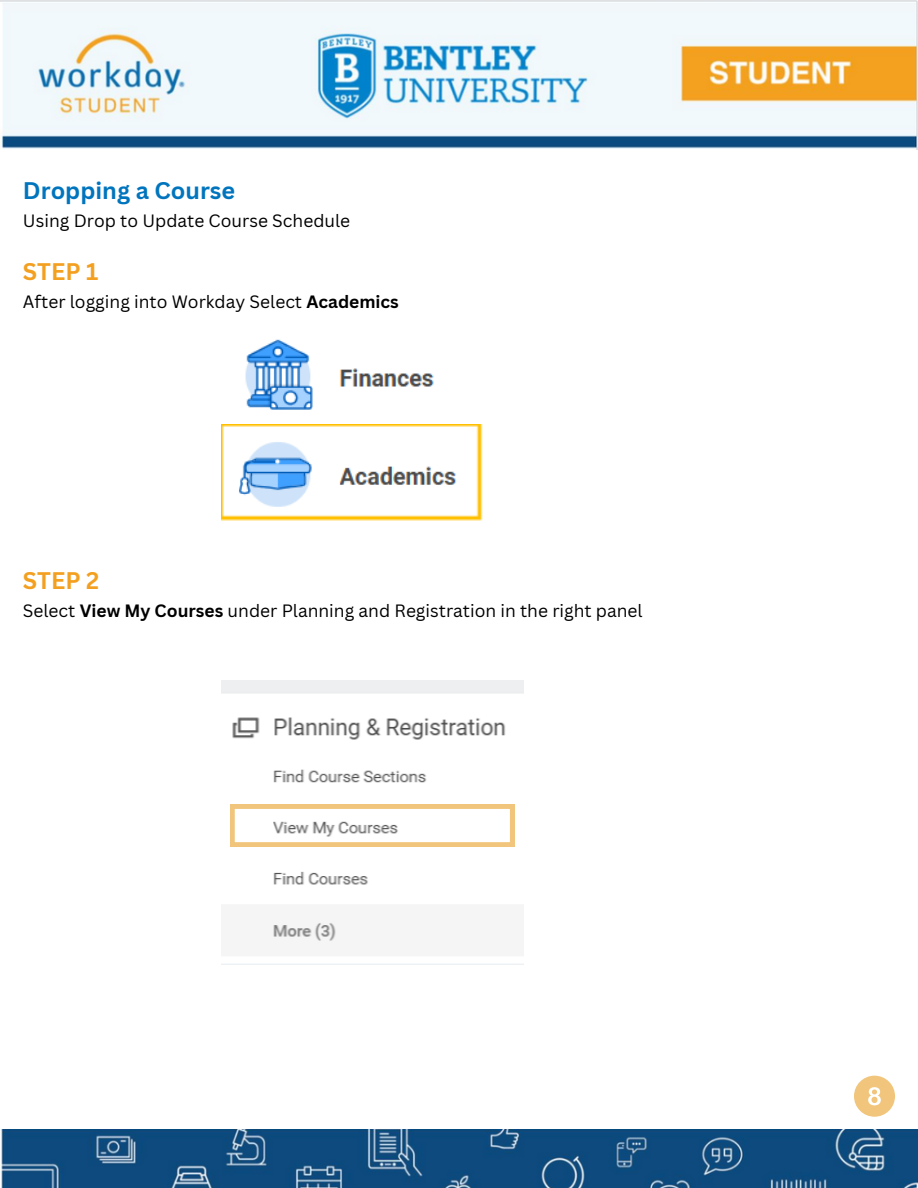
<style>
.page{position:relative;width:918px;height:1188px;background:#fff}
.page>*{position:absolute;margin:0;border:0;box-sizing:border-box;transform-origin:0 0}
.t1{font:700 23.4px "Canva Sans";color:#0075be}
.t2{font:700 23.4px "Canva Sans";color:#f3a021}
.t3{font:17.4px "Canva Sans";color:#000}
.s1{font-weight:700}
</style>
<div class="page">
<img style="left:0;top:0;width:918px;height:150px">
<img style="left:0;top:1130px;width:918px;height:58px">
<img style="left:245px;top:339px;width:189px;height:71px">
<img style="left:221px;top:424px;width:262px;height:97px">
<img style="left:221px;top:680px;width:303px;height:285px">
<svg style="left:230px;top:804px;width:284px;height:43px"></svg>
<div style="left:854px;top:1076px;width:41px;height:41px;background:#f1c67c;border-radius:50%"></div>
<svg style="left:868px;top:1087px;width:13px;height:18px"></svg>
<p class="t1" style="left:23px;top:174px;width:214px">Dropping a Course</p>
<p class="t3" style="left:23px;top:208px;width:329px">Using Drop to Update Course Schedule</p>
<h1 class="t2" style="left:23px;top:255px;width:77px">STEP 1</h1>
<h1 class="t3" style="left:23px;top:289px;width:377px">After logging into Workday Select <span class="s1">Academics</span></h1>
<h1 class="t2" style="left:23px;top:564px;width:78px">STEP 2</h1>
<h1 class="t3" style="left:23px;top:598px;width:621px">Select <span class="s1">View My Courses</span> under Planning and Registration in the right panel</h1>
</div>
